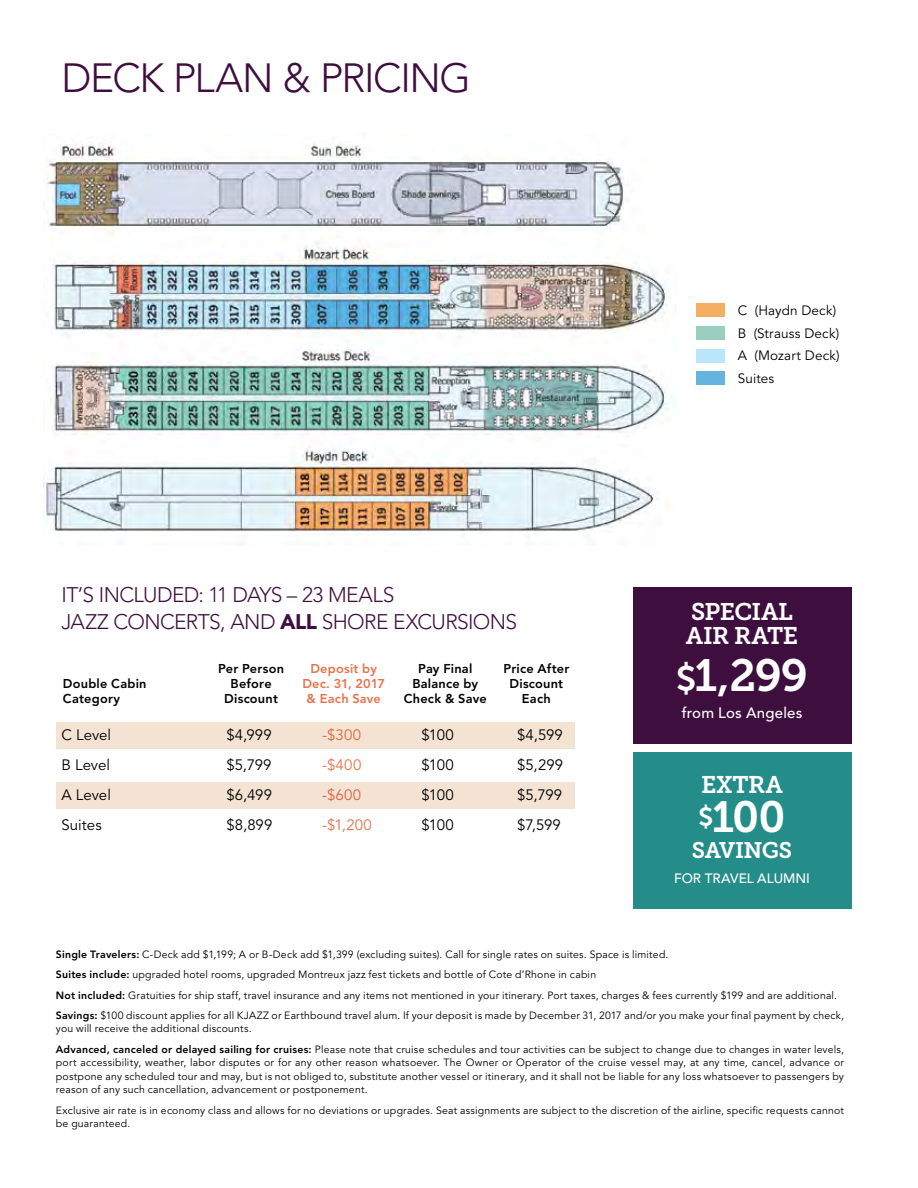
<style>
.page{position:relative;width:918px;height:1188px;background:#fff}
.page>*{position:absolute;margin:0;border:0;box-sizing:border-box;transform-origin:0 0}
.t1{font:45px "Museo Slab 700";color:#fff}
.t2{font:43.5px "Museo Slab 700";color:#fff}
.t3{font:300 40.5px "Avenir";letter-spacing:-.035em;color:#3e0f3e}
.t4{font:24px "Museo Slab 700";color:#fff}
.t5{font:22.5px "Museo Slab 700";color:#fff}
.t6{font:300 21px/27px "Avenir";letter-spacing:-.03em;color:#3e0f3e}
.t7{font:15px "Avenir";letter-spacing:.005em;color:#000}
.t8{font:15px "Avenir";letter-spacing:.025em;color:#e8724b}
.t9{font:500 15px "Avenir";letter-spacing:.01em;color:#fff}
.t10{font:13.5px/22.5px "Avenir";letter-spacing:.01em;color:#000}
.t11{font:500 13.5px "Avenir";color:#fff}
.t12{font:800 12.75px/15px "Avenir";letter-spacing:.015em;color:#000;text-align:center}
.t13{font:800 12.75px/15px "Avenir";color:#e8724b;text-align:center}
.t14{font:10.5px/20.2px "Avenir";letter-spacing:.02em;color:#000}
.s1{font-weight:900}
.s2{font-size:36px}
.s3{font-size:26.55px}
.s4{font-weight:800}
</style>
<div class="page">
<img style="left:44px;top:142px;width:633px;height:392px">
<div style="left:697px;top:372px;width:28px;height:13px;background:#67b3e0"></div>
<div style="left:697px;top:349px;width:28px;height:13px;background:#bbe5fa"></div>
<div style="left:697px;top:326px;width:28px;height:13px;background:#9acebe"></div>
<div style="left:697px;top:303px;width:28px;height:14px;background:#f5af62"></div>
<div style="left:56px;top:722px;width:518px;height:27px;background:#f4e3d3"></div>
<div style="left:56px;top:782px;width:518px;height:26px;background:#f4e3d3"></div>
<div style="left:633px;top:587px;width:218px;height:157px;background:#3e0f3e"></div>
<div style="left:633px;top:752px;width:218px;height:156px;background:#248d89"></div>
<h3 class="t3" style="left:61px;top:54px;width:411px">DECK PLAN &amp; PRICING</h3>
<h3 class="t6" style="left:61px;top:581px;width:457px">IT’S INCLUDED: 11 DAYS – 23 M EALS<br>JAZZ CONCERTS, AND <span class="s1">ALL</span> SHORE EXCURSIONS</h3>
<p class="t10" style="left:738px;top:300px;width:104px">C (Haydn Deck)<br>B (Strauss Deck)<br>A (Mozart Deck)<br>Suites</p>
<h3 class="t4" style="left:691px;top:598px;width:16px">SPECIA</h3>
<h3 class="t4" style="left:778px;top:598px;width:16px">L</h3>
<h3 class="t4" style="left:686px;top:622px;width:7px">AIR</h3>
<h3 class="t4" style="left:734px;top:622px;width:17px">RATE</h3>
<p class="t12" style="left:63px;top:676px;width:85px;text-align:left">Double Cabin<br>Category</p>
<p class="t12" style="left:218px;top:661px;width:67px">Per Person<br>Before<br>Discount</p>
<p class="t13" style="left:302px;top:661px;width:84px">Deposit by<br>Dec. 31, 2017 &amp; Each Save</p>
<p class="t12" style="left:404px;top:661px;width:84px">Pay Final<br>Balance by<br>Check &amp; Save</p>
<p class="t12" style="left:504px;top:661px;width:67px">Price After<br>Discount<br>Each</p>
<h1 class="t1" style="left:676px;top:650px;width:134px"><span class="s2">$</span>1,299</h1>
<h3 class="t9" style="left:682px;top:705px;width:122px">from Los Angeles</h3>
<h3 class="t7" style="left:61px;top:726px;width:51px">C Level</h3>
<h3 class="t7" style="left:226px;top:726px;width:47px">$4,999</h3>
<h3 class="t8" style="left:322px;top:726px;width:41px">-$300</h3>
<h3 class="t7" style="left:421px;top:726px;width:34px">$100</h3>
<h3 class="t7" style="left:517px;top:726px;width:47px">$4,599</h3>
<h3 class="t7" style="left:61px;top:756px;width:50px">B Level</h3>
<h3 class="t7" style="left:226px;top:756px;width:47px">$5,799</h3>
<h3 class="t8" style="left:322px;top:756px;width:41px">-$400</h3>
<h3 class="t7" style="left:421px;top:756px;width:34px">$100</h3>
<h3 class="t7" style="left:517px;top:756px;width:48px">$5,299</h3>
<h3 class="t7" style="left:61px;top:786px;width:51px">A Level</h3>
<h3 class="t7" style="left:226px;top:786px;width:47px">$6,499</h3>
<h3 class="t8" style="left:322px;top:786px;width:41px">-$600</h3>
<h3 class="t7" style="left:421px;top:786px;width:34px">$100</h3>
<h3 class="t7" style="left:517px;top:786px;width:47px">$5,799</h3>
<h3 class="t7" style="left:61px;top:816px;width:42px">Suites</h3>
<h3 class="t7" style="left:226px;top:816px;width:47px">$8,899</h3>
<h3 class="t8" style="left:322px;top:816px;width:51px">-$1,200</h3>
<h3 class="t7" style="left:421px;top:816px;width:34px">$100</h3>
<h3 class="t7" style="left:517px;top:816px;width:45px">$7,599</h3>
<h3 class="t4" style="left:701px;top:771px;width:38px">EXTRA</h3>
<h2 class="t2" style="left:699px;top:793px;width:89px"><span class="s3">$</span>100</h2>
<h3 class="t5" style="left:692px;top:838px;width:14px">SAVI</h3>
<h3 class="t5" style="left:744px;top:838px;width:48px">NGS</h3>
<p class="t11" style="left:674px;top:870px;width:137px">FOR TRAVEL ALU MNI</p>
<p class="t14" style="left:56px;top:945px;width:790px"><span class="s4">Single Travelers:</span> C-Deck add $1,199; A or B-Deck add $1,399 (excluding suites). Call for single rates on suites. Space is limited.<br><span class="s4">Suites include:</span> upgraded hotel rooms, upgraded Montreux jazz fest tickets and bottle of Cote d’Rhone in cabin<br><span class="s4">Not included:</span> Gratuities for ship staff, travel insurance and any items not mentioned in your itinerary. Port taxes, charges &amp; fees currently $199 and are additional.<br><span class="s4">Savings:</span> $100 discount applies for all KJAZZ or Earthbound travel alum. If your deposit is made by December 31, 2017 and/or you make your final payment by check,</p>
<p class="t14" style="left:56px;top:1019px;width:790px">you will receive the additional discounts.<br><span class="s4">Advanced, canceled or delayed sailing for cruises:</span> Please note that cruise schedules and tour activities can be subject to change due to changes in water levels,</p>
<p class="t14" style="left:56px;top:1056px;width:790px;line-height:13.5px;text-align:justify">port accessibility, weather, labor disputes or for any other reason whatsoever. The Owner or Operator of the cruise vessel may, at any time, cancel, advance or postpone any scheduled tour and may, but is not obliged to, substitute another vessel or itinerary, and it shall not be liable for any loss whatsoever to passengers by reason of any such cancellation, advancement or postponement.</p>
<p class="t14" style="left:56px;top:1103px;width:790px;line-height:13.5px">Exclusive air rate is in economy class and allows for no deviations or upgrades. Seat assignments are subject to the discretion of the airline, specific requests cannot be guaranteed.</p>
</div>
